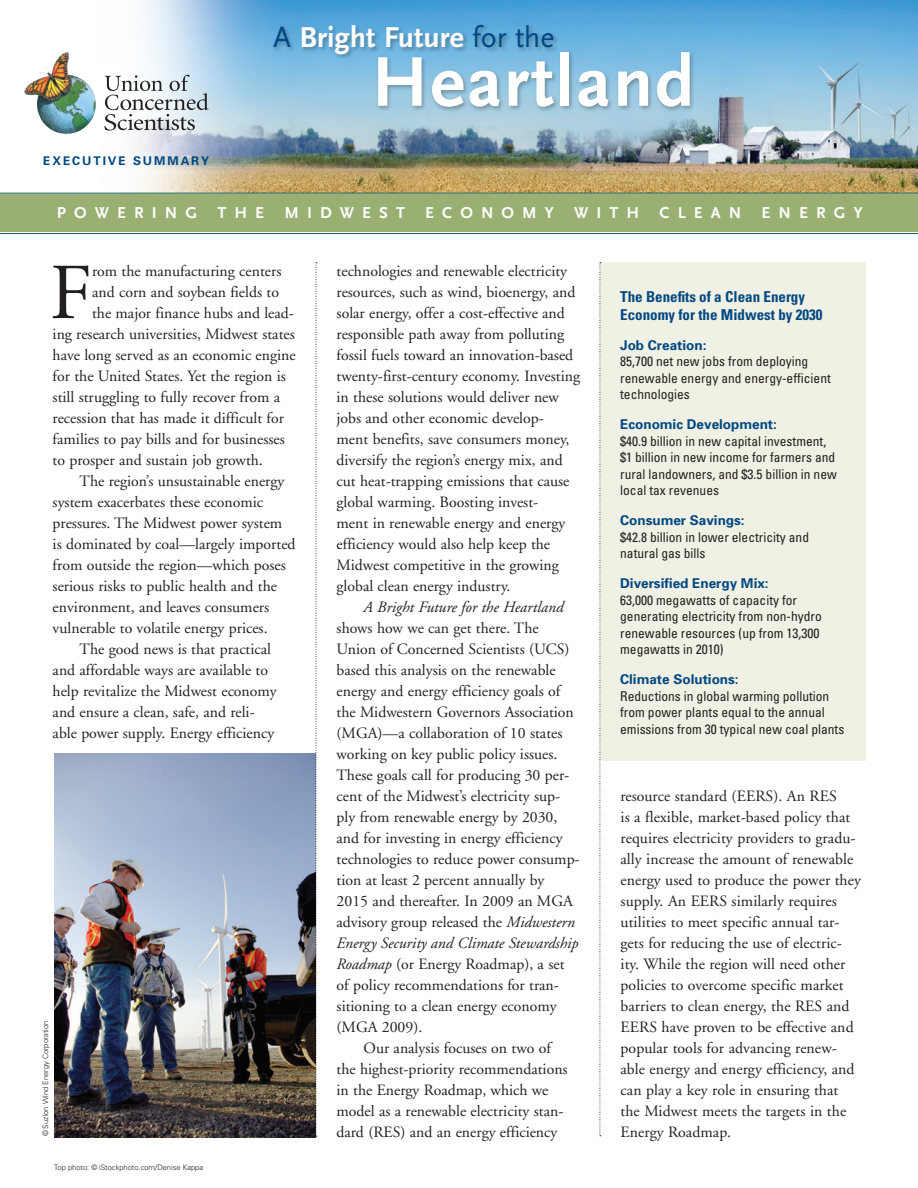
<style>
.page{position:relative;width:918px;height:1188px;background:#fff}
.page>*{position:absolute;margin:0;border:0;box-sizing:border-box;transform-origin:0 0}
.Body_Copy{font:79.05px "Adobe Garamond";color:#231f20}
.Body_Copy-2{font:700 73.5px "Scala Sans";letter-spacing:.03em;color:#fff}
.Body_Copy-3{font:700 30px "Scala Sans";color:#fff}
.t1{font:700 16.5px "Scala Sans";letter-spacing:.49em;color:#fff}
.Body_Copy-4{font:15.75px/21px "Adobe Garamond";color:#231f20}
.t2{font:700 condensed 15px/18px "Univers";color:#014882}
.t3{font:condensed 13.5px/16.5px "Univers";color:#231f20}
.t4{font:700 12px "Univers";letter-spacing:.16em;color:#014882}
.head_4{font:300 7.5px "Univers";color:#231f20}
.photo_credit{font:300 7.5px "Univers";color:#231f20}
.s1{font-weight:400;color:#014882}
.s2{font-style:italic}
.s3{font-weight:700;font-stretch:normal;color:#014882}
</style>
<div class="page">
<img style="left:54px;top:754px;width:262px;height:384px">
<div style="left:600px;top:262px;width:265px;height:499px;background:#f1f0e4"></div>
<svg style="left:600px;top:262px;width:1px;height:874px"></svg>
<img style="left:1px;top:0;width:917px;height:193px">
<div style="left:0;top:195px;width:918px;height:37px;background:#9ab073"></div>
<hr style="left:0;top:233px;width:918px;height:1px;background:#075750">
<hr style="left:0;top:193px;width:918px;height:1px;background:#075750">
<svg style="left:104px;top:75px;width:105px;height:56px"></svg>
<img style="left:39px;top:52px;width:28px;height:27px">
<div style="left:272px;top:23px;width:287px;height:38px;background:#231f20;opacity:.33"></div>
<div style="left:376px;top:50px;width:320px;height:63px;background:#231f20;opacity:.33"></div>
<svg style="left:316px;top:262px;width:1px;height:875px"></svg>
<p class="t4" style="left:43px;top:153px;width:167px">EXECUTIVE SUMMARY</p>
<p class="Body_Copy-3" style="left:273px;top:21px;width:283px"><span class="s1">A</span> Bright Future <span class="s1">for the</span></p>
<p class="Body_Copy-2" style="left:372px;top:42px;width:324px">Heartland</p>
<p class="t1" style="left:57px;top:203px;width:807px">POWERING THE MIDWEST ECONOMY WITH CLEAN ENERGY</p>
<p class="Body_Copy" style="left:50px;top:251px;width:44px">F</p>
<p class="Body_Copy-4" style="left:92px;top:261px;width:191px">rom the manufacturing centers</p>
<p class="Body_Copy-4" style="left:92px;top:282px;width:188px">and corn and soybean fields to</p>
<p class="Body_Copy-4" style="left:92px;top:303px;width:203px">the major finance hubs and lead-</p>
<p class="Body_Copy-4" style="left:53px;top:324px;width:244px">ing research universities, Midwest states</p>
<p class="Body_Copy-4" style="left:53px;top:345px;width:245px">have long served as an economic engine</p>
<p class="Body_Copy-4" style="left:53px;top:366px;width:235px">for the United States. Yet the region is</p>
<p class="Body_Copy-4" style="left:53px;top:387px;width:229px">still struggling to fully recover from a</p>
<p class="Body_Copy-4" style="left:53px;top:408px;width:233px">recession that has made it difficult for</p>
<p class="Body_Copy-4" style="left:53px;top:429px;width:234px">families to pay bills and for businesses</p>
<p class="Body_Copy-4" style="left:53px;top:450px;width:212px">to prosper and sustain job growth.</p>
<p class="Body_Copy-4" style="left:53px;top:471px;width:244px;text-indent:27px">The region’s unsustainable energy system exacerbates these economic pressures. The Midwest power system<br>is dominated by coal—largely imported from outside the region—which poses serious risks to public health and the environment, and leaves consumers vulnerable to volatile energy prices.</p>
<p class="Body_Copy-4" style="left:53px;top:639px;width:226px;text-indent:27px">The good news is that practical and affordable ways are available to help revitalize the Midwest economy and ensure a clean, safe, and reli&shy;able power supply. Energy efficiency</p>
<p class="photo_credit" style="left:41px;top:1136px;width:117px;rotate:-90deg">© Suzlon Wind Energy Corporation</p>
<p class="head_4" style="left:54px;top:1163px;width:151px">Top photo: © iStockphoto.com/Denise Kappa</p>
<p class="Body_Copy-4" style="left:337px;top:261px;width:245px">technologies and renewable electricity resources, such as wind, bioenergy, and solar energy, offer a cost-effective and responsible path away from polluting fossil fuels toward an innovation-based twenty-first-century economy. Investing in these solutions would deliver new jobs and other economic develop-<br>ment benefits, save consumers money, diversify the region’s energy mix, and cut heat-trapping emissions that cause global warming. Boosting invest-<br>ment in renewable energy and energy efficiency would also help keep the Midwest competitive in the growing global clean energy industry.</p>
<p class="Body_Copy-4" style="left:337px;top:597px;width:245px;text-indent:27px"><span class="s2">A Bright Future for the Heartland </span>shows how we can get there. The Union of Concerned Scientists (UCS) based this analysis on the renewable energy and energy efficiency goals of the Midwestern Governors Association (MGA)—a collaboration of 10 states working on key public policy issues.<br>These goals call for producing 30 per&shy;cent of the Midwest’s electricity sup&shy;ply from renewable energy by 2030, and for investing in energy efficiency technologies to reduce power consump&shy;tion at least 2 percent annually by 2015 and thereafter. In 2009 an MGA advisory group released the <span class="s2">Midwestern Energy Security and Climate Stewardship Roadmap</span> (or Energy Roadmap), a set of policy recommendations for tran&shy;sitioning to a clean energy economy (MGA 2009).</p>
<p class="Body_Copy-4" style="left:337px;top:1038px;width:233px;text-indent:27px">Our analysis focuses on two of the highest-priority recommendations in the Energy Roadmap, which we model as a renewable electricity stan&shy;dard (RES) and an energy efficiency</p>
<p class="t2" style="left:620px;top:287px;width:204px">The Benefits of a Clean Energy<br>Economy for the Midwest by 2030</p>
<p class="t3" style="left:620px;top:336px;width:212px"><span class="s3">Job Creation:<br></span>85,700 net new jobs from deploying renewable energy and energy-efficient technologies</p>
<p class="t3" style="left:620px;top:416px;width:218px"><span class="s3">Economic Development:<br></span>$40.9 billion in new capital investment, $1 billion in new income for farmers and rural landowners, and $3.5 billion in new local tax revenues</p>
<p class="t3" style="left:620px;top:512px;width:190px"><span class="s3">Consumer Savings:<br></span>$42.8 billion in lower electricity and natural gas bills</p>
<p class="t3" style="left:620px;top:575px;width:203px"><span class="s3">Diversified Energy Mix:<br></span>63,000 megawatts of capacity for generating electricity from non-hydro renewable resources (up from 13,300 megawatts in 2010)</p>
<p class="t3" style="left:620px;top:671px;width:226px"><span class="s3">Climate Solutions:<br></span>Reductions in global warming pollution from power plants equal to the annual emissions from 30 typical new coal plants</p>
<p class="Body_Copy-4" style="left:621px;top:786px;width:242px">resource standard (EERS). An RES<br>is a flexible, market-based policy that requires electricity providers to gradu&shy;ally increase the amount of renewable energy used to produce the power they supply. An EERS similarly requires utilities to meet specific annual tar&shy;gets for reducing the use of electric&shy;ity. While the region will need other policies to overcome specific market barriers to clean energy, the RES and EERS have proven to be effective and popular tools for advancing renew&shy;able energy and energy efficiency, and can play a key role in ensuring that the Midwest meets the targets in the Energy Roadmap.</p>
</div>
